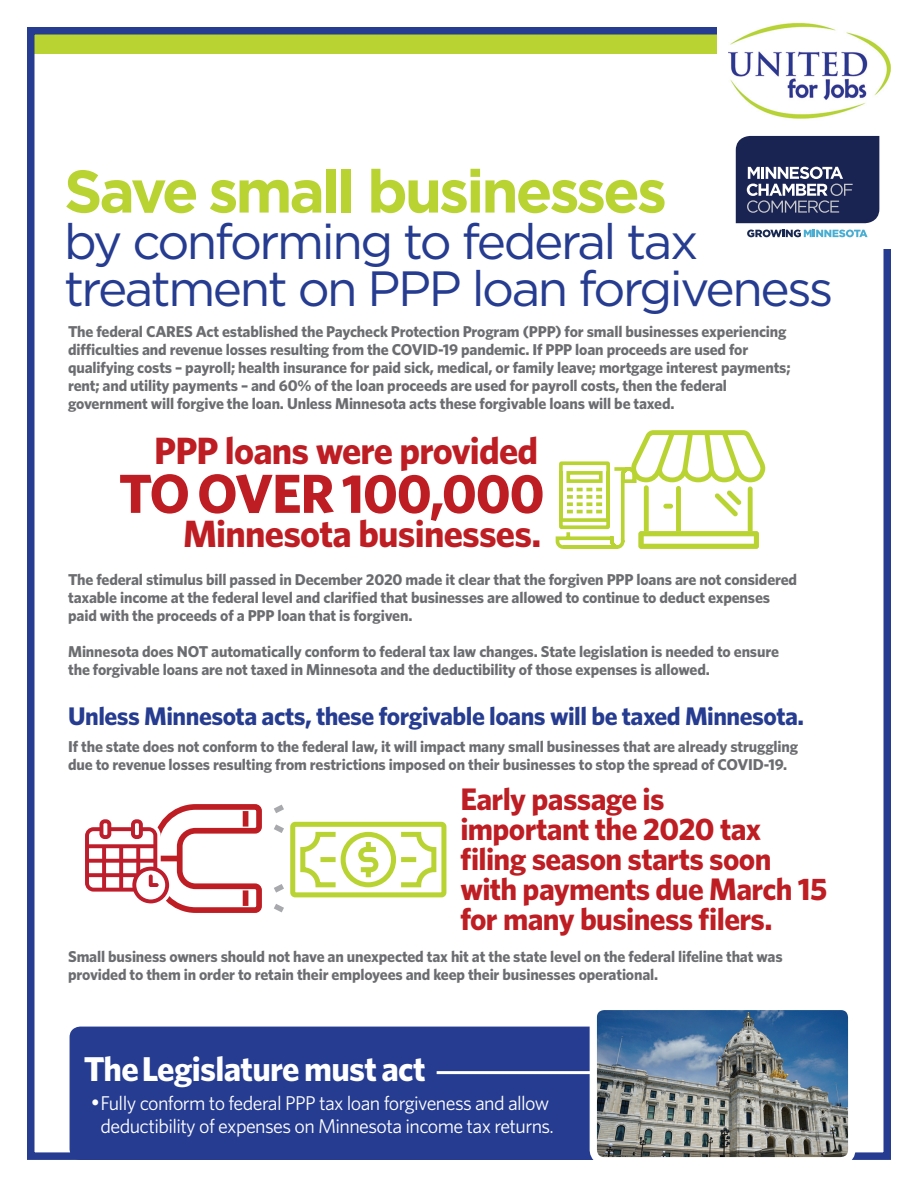
<style>
.page{position:relative;width:918px;height:1188px;background:#fff}
.page>*{position:absolute;margin:0;border:0;box-sizing:border-box;transform-origin:0 0}
.t1{font:700 60px "Gotham";letter-spacing:-.05em;color:#b9d432}
.t2{font:700 55.2px "Whitney";letter-spacing:-.02em;color:#be1e23}
.t3{font:49.5px/46.5px "Gotham";letter-spacing:-.05em;color:#263c91}
.t4{font:700 38.1px "Whitney";letter-spacing:-.02em;color:#be1e23}
.t5{font:700 34.5px "Whitney";letter-spacing:-.02em;color:#fff}
.t6{font:700 31.2px/30px "Whitney";letter-spacing:-.02em;color:#be1e23}
.t7{font:700 25.5px "Whitney";letter-spacing:-.02em;color:#263c91}
.t8{font:19.95px/22.5px "Whitney";letter-spacing:-.03em;color:#fff;text-align:center}
.t9{font:700 15.75px/18px "Whitney";letter-spacing:-.01em;color:#6c6d70}
</style>
<div class="page">
<div style="left:30px;top:31px;width:777px;height:23px;background:#b9d432"></div>
<div style="left:27px;top:27px;width:864px;height:1133px;border:8px solid #263c91"></div>
<div style="left:717px;top:15px;width:194px;height:118px;background:#fff"></div>
<div style="left:718px;top:17px;width:184px;height:231px;background:#fff"></div>
<img style="left:729px;top:22px;width:162px;height:97px">
<svg style="left:736px;top:136px;width:143px;height:87px;background:#373f67"></svg>
<svg style="left:747px;top:230px;width:121px;height:7px"></svg>
<svg style="left:555px;top:430px;width:211px;height:119px"></svg>
<div style="left:70px;top:1027px;width:782px;height:132px;background:#263c91;border-radius:10px"></div>
<div style="left:70px;top:1027px;width:783px;height:133px;border:1px solid #263c91;border-radius:10px"></div>
<hr style="left:437px;top:1071px;width:173px;height:3px;background:#fff">
<img style="left:598px;top:1011px;width:249px;height:145px">
<div style="left:590px;top:1003px;width:265px;height:161px;border:7px solid #fff;border-radius:11px"></div>
<svg style="left:85px;top:804px;width:362px;height:109px"></svg>
<h1 class="t1" style="left:64px;top:152px;width:604px">Save small businesses</h1>
<h3 class="t3" style="left:64px;top:217px;width:771px">by conforming to federal tax treatment on PPP loan forgiveness</h3>
<p class="t9" style="left:68px;top:322px;width:724px">The federal CARES Act established the Paycheck Protection Program (PPP) for small businesses experiencing difficulties and revenue losses resulting from the COVID-19 pandemic. If PPP loan proceeds are used for qualifying costs – payroll; health insurance for paid sick, medical, or family leave; mortgage interest payments; rent; and utility payments – and 60% of the loan proceeds are used for payroll costs, then the federal government will forgive the loan. Unless Minnesota acts these forgivable loans will be taxed.</p>
<h3 class="t4" style="left:154px;top:425px;width:385px">PPP loans were provided</h3>
<h2 class="t2" style="left:119px;top:457px;width:427px">TO OVER 100,000</h2>
<h3 class="t4" style="left:183px;top:508px;width:360px">Minnesota businesses.</h3>
<p class="t9" style="left:68px;top:571px;width:731px">The federal stimulus bill passed in December 2020 made it clear that the forgiven PPP loans are not considered taxable income at the federal level and clarified that businesses are allowed to continue to deduct expenses paid with the proceeds of a PPP loan that is forgiven.</p>
<p class="t9" style="left:68px;top:643px;width:712px">Minnesota does NOT automatically conform to federal tax law changes. State legislation is needed to ensure the forgivable loans are not taxed in Minnesota and the deductibility of those expenses is allowed.</p>
<h3 class="t7" style="left:68px;top:699px;width:738px">Unless Minnesota acts, these forgivable loans will be taxed Minnesota.</h3>
<p class="t9" style="left:68px;top:737px;width:732px">If the state does not conform to the federal law, it will impact many small businesses that are already struggling due to revenue losses resulting from restrictions imposed on their businesses to stop the spread of COVID-19.</p>
<h3 class="t6" style="left:460px;top:783px;width:369px">Early passage is<br>important the 2020 tax filing season starts soon with payments due March 15 for many business filers.</h3>
<p class="t9" style="left:68px;top:947px;width:716px">Small business owners should not have an unexpected tax hit at the state level on the federal lifeline that was provided to them in order to retain their employees and keep their businesses operational.</p>
<h3 class="t5" style="left:84px;top:1046px;width:343px">The Legislature must act</h3>
<p class="t8" style="left:91px;top:1092px;width:465px">•Fully conform to federal PPP tax loan forgiveness and allow deductibility of expenses on Minnesota income tax returns.</p>
</div>
